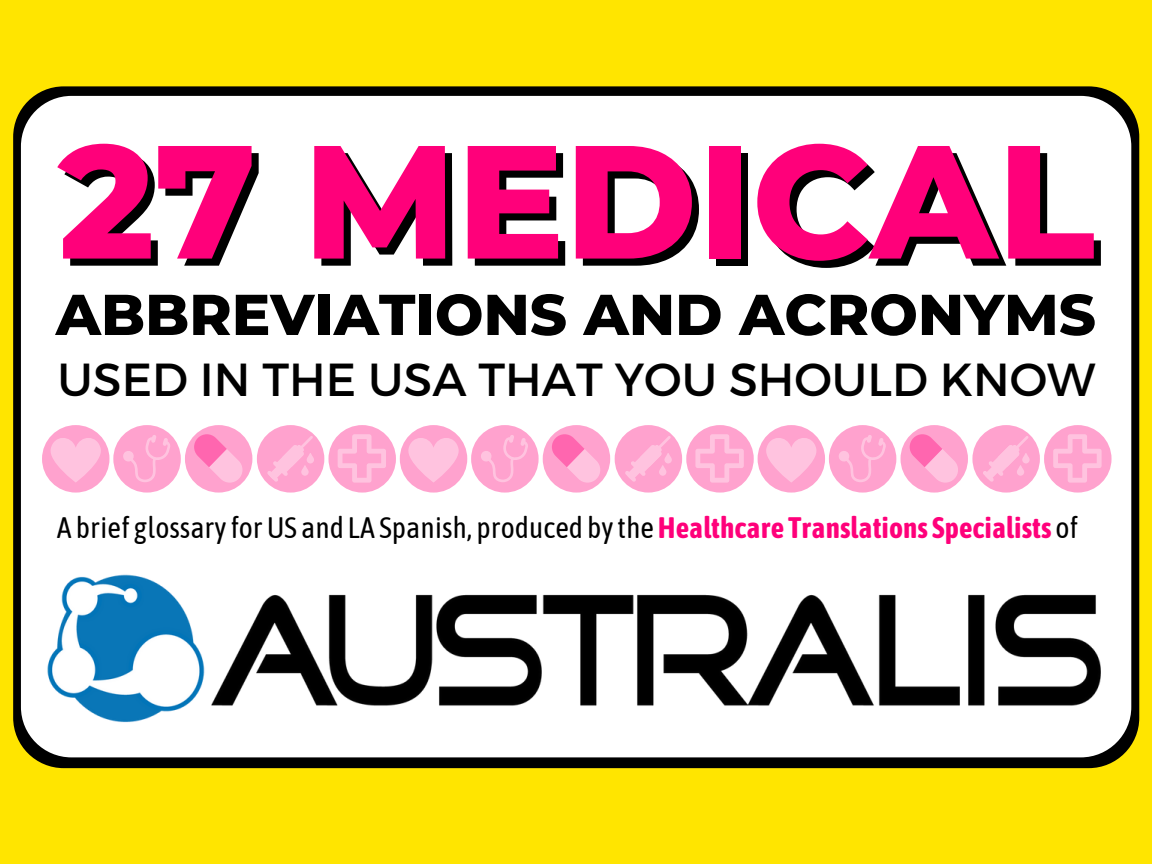
<style>
.page{position:relative;width:1152px;height:864px;background:#ffe500}
.page>*{position:absolute;margin:0;border:0;box-sizing:border-box;transform-origin:0 0}
.t1{font:800 160.8px "Montserrat";color:#ff007a}
.t2{font:800 57.45px "Montserrat";color:#000}
.t3{font:46.35px "Montserrat";color:#000}
.t4{font:29.55px "Asap Condensed";color:#000}
.s1{font-weight:700;color:#ff007a}
</style>
<div class="page">
<div style="left:13px;top:86px;width:1126px;height:682px;background:#000;border-radius:50px"></div>
<div style="left:21px;top:96px;width:1110px;height:661px;background:#fff;border-radius:50px"></div>
<svg style="left:42px;top:425px;width:68px;height:68px"></svg>
<svg style="left:50px;top:437px;width:51px;height:46px;background:#ffb7d8"></svg>
<svg style="left:113px;top:425px;width:68px;height:68px"></svg>
<svg style="left:123px;top:435px;width:48px;height:47px;background:#ffa8d1"></svg>
<div style="left:185px;top:425px;width:67px;height:68px;background:#ffa2ce;border-radius:50%"></div>
<svg style="left:194px;top:434px;width:48px;height:49px"></svg>
<div style="left:257px;top:425px;width:67px;height:68px;background:#ffa2ce;border-radius:50%"></div>
<svg style="left:267px;top:436px;width:47px;height:46px"></svg>
<svg style="left:328px;top:425px;width:68px;height:68px"></svg>
<svg style="left:338px;top:434px;width:48px;height:49px;background:#ffadd3"></svg>
<div style="left:400px;top:425px;width:67px;height:68px;background:#ffa2ce;border-radius:50%"></div>
<svg style="left:408px;top:438px;width:51px;height:45px"></svg>
<svg style="left:471px;top:425px;width:68px;height:68px"></svg>
<svg style="left:480px;top:435px;width:48px;height:47px;background:#ffa8d1"></svg>
<div style="left:543px;top:425px;width:67px;height:68px;background:#ffa2ce;border-radius:50%"></div>
<svg style="left:552px;top:434px;width:48px;height:49px"></svg>
<div style="left:615px;top:425px;width:67px;height:68px;background:#ffa2ce;border-radius:50%"></div>
<svg style="left:625px;top:436px;width:47px;height:46px"></svg>
<svg style="left:686px;top:425px;width:68px;height:68px"></svg>
<svg style="left:695px;top:434px;width:49px;height:49px;background:#ffadd3"></svg>
<div style="left:758px;top:425px;width:67px;height:68px;background:#ffa2ce;border-radius:50%"></div>
<svg style="left:766px;top:438px;width:50px;height:45px"></svg>
<div style="left:829px;top:425px;width:67px;height:68px;background:#ffa2ce;border-radius:50%"></div>
<svg style="left:838px;top:435px;width:48px;height:47px"></svg>
<svg style="left:900px;top:425px;width:68px;height:68px"></svg>
<svg style="left:910px;top:434px;width:48px;height:49px;background:#ff9aca"></svg>
<svg style="left:972px;top:425px;width:68px;height:68px"></svg>
<svg style="left:983px;top:436px;width:47px;height:46px;background:#ffacd3"></svg>
<svg style="left:1044px;top:425px;width:68px;height:68px"></svg>
<svg style="left:1053px;top:434px;width:49px;height:49px;background:#ffadd3"></svg>
<img style="left:47px;top:574px;width:1054px;height:149px">
<h1 class="t1" style="left:58px;top:103px;width:1038px">27 MEDICAL</h1>
<h2 class="t2" style="left:56px;top:279px;width:1042px">ABBREVIATIONS AND ACRONYMS</h2>
<h3 class="t3" style="left:58px;top:349px;width:1039px">USED IN THE USA THAT YOU SHOULD KNOW</h3>
<p class="t4" style="left:57px;top:510px;width:1023px">A brief glossaryforUS and LA Spanish, produced bythe<span class="s1">Healthcare Translations Specialists</span> of</p>
</div>
